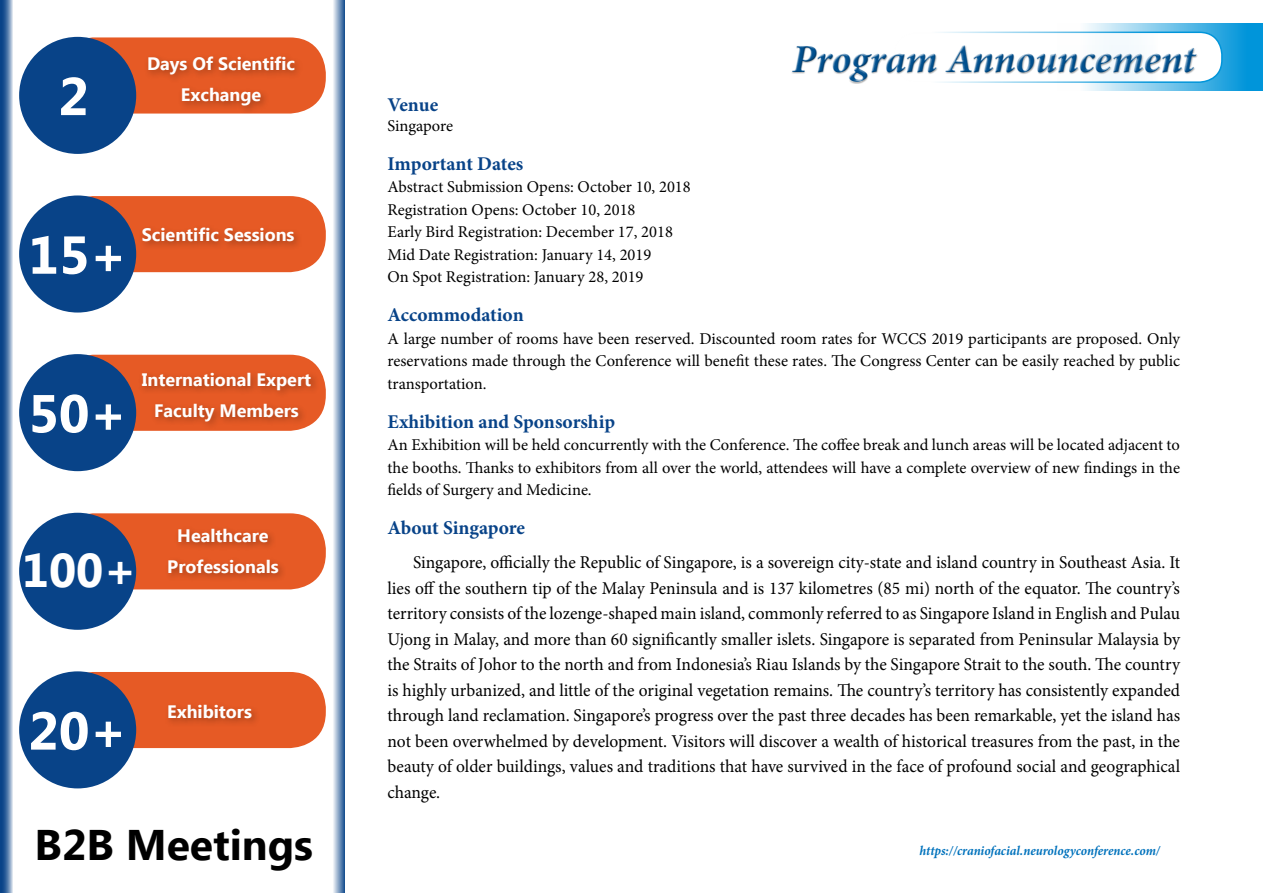
<style>
.page{position:relative;width:1263px;height:893px;background:#fff}
.page>*{position:absolute;margin:0;border:0;box-sizing:border-box;transform-origin:0 0}
.t1{font:700 53.25px "Ebrima";color:#fff}
.t2{font:700 47.25px "Ebrima";color:#fff}
.t3{font:700 42.75px "Ebrima";color:#000}
.t4{font:italic 700 40.05px "Minion Pro";letter-spacing:-.005em;color:#00508f}
.t5{font:700 19.5px "Minion Pro";letter-spacing:-.005em;color:#084388}
.t6{font:18px/25.5px "Minion Pro";color:#000;text-align:justify}
.t7{font:700 18px/30.9px "Ebrima";color:#fff;text-align:center}
.t8{font:16.5px/22.5px "Minion Pro";color:#000;text-align:justify}
.t9{font:italic 700 13.5px "Minion Pro";letter-spacing:-.005em;color:#0072bc;scale:.95 1}
</style>
<div class="page">
<svg style="left:333px;top:0;width:12px;height:893px;background:#8da8c8"></svg>
<div style="left:58px;top:37px;width:268px;height:77px;background:#e65a25;border-radius:36px"></div>
<div style="left:19px;top:37px;width:117px;height:117px;background:#084388;border-radius:50%"></div>
<div style="left:144px;top:53px;width:160px;height:62px;background:#000;opacity:.3"></div>
<div style="left:58px;top:196px;width:268px;height:76px;background:#e65a25;border-radius:36px"></div>
<div style="left:19px;top:195px;width:117px;height:118px;background:#084388;border-radius:50%"></div>
<div style="left:139px;top:224px;width:164px;height:27px;background:#000;opacity:.3"></div>
<div style="left:58px;top:355px;width:268px;height:76px;background:#e65a25;border-radius:36px"></div>
<div style="left:19px;top:354px;width:117px;height:117px;background:#084388;border-radius:50%"></div>
<div style="left:138px;top:369px;width:183px;height:61px;background:#000;opacity:.3"></div>
<div style="left:58px;top:513px;width:268px;height:76px;background:#e65a25;border-radius:36px"></div>
<div style="left:19px;top:513px;width:117px;height:117px;background:#084388;border-radius:50%"></div>
<div style="left:164px;top:525px;width:123px;height:57px;background:#000;opacity:.3"></div>
<div style="left:58px;top:672px;width:268px;height:76px;background:#e65a25;border-radius:36px"></div>
<div style="left:19px;top:671px;width:117px;height:117px;background:#084388;border-radius:50%"></div>
<div style="left:164px;top:701px;width:97px;height:27px;background:#000;opacity:.3"></div>
<svg style="left:0;top:0;width:13px;height:893px;background:#517aab"></svg>
<svg style="left:1057px;top:23px;width:206px;height:68px;background:#50b6e5"></svg>
<div style="left:894px;top:32px;width:328px;height:50px;background:#fff;border-radius:22px"></div>
<div style="left:893px;top:32px;width:329px;height:51px;border:2px solid #0095da;border-radius:22px"></div>
<div style="left:791px;top:44px;width:407px;height:37px;background:#fff"></div>
<div style="left:791px;top:45px;width:408px;height:39px;background:#000;opacity:.35"></div>
<h1 class="t1" style="left:58px;top:57px;width:32px">2</h1>
<p class="t7" style="left:147px;top:49px;width:150px">Days Of Scientific<br>Exchange</p>
<h1 class="t1" style="left:28px;top:215px;width:100px">15+</h1>
<p class="t7" style="left:142px;top:220px;width:154px">Scientific Sessions</p>
<h1 class="t1" style="left:28px;top:374px;width:100px">50+</h1>
<p class="t7" style="left:142px;top:365px;width:171px">International Expert<br>Faculty Members</p>
<h2 class="t2" style="left:22px;top:535px;width:116px">100+</h2>
<p class="t7" style="left:167px;top:521px;width:113px">Healthcare<br>Professionals</p>
<h1 class="t1" style="left:28px;top:691px;width:100px">20+</h1>
<p class="t7" style="left:167px;top:697px;width:86px">Exhibitors</p>
<h3 class="t3" style="left:35px;top:813px;width:280px">B2B Meetings</h3>
<h3 class="t4" style="left:792px;top:30px;width:404px">Program Announcement</h3>
<p class="t5" style="left:387px;top:91px;width:52px">Venue</p>
<p class="t8" style="left:387px;top:114px;width:67px">Singapore</p>
<p class="t5" style="left:387px;top:150px;width:137px">Important Dates</p>
<p class="t8" style="left:387px;top:176px;width:305px;text-align:left">Abstract Submission Opens: October 10, 2018<br>Registration Opens: October 10, 2018<br>Early Bird Registration: December 17, 2018<br>Mid Date Registration: January 14, 2019<br>On Spot Registration: January 28, 2019</p>
<p class="t5" style="left:387px;top:301px;width:138px">Accommodation</p>
<p class="t8" style="left:387px;top:327px;width:794px">A large number of rooms have been reserved. Discounted room rates for WCCS 2019 participants are proposed. Only reservations made through the Conference will benefit these rates. The Congress Center can be easily reached by public transportation.</p>
<p class="t5" style="left:387px;top:408px;width:229px">Exhibition and Sponsorship</p>
<p class="t8" style="left:387px;top:434px;width:794px">An Exhibition will be held concurrently with the Conference. The coffee break and lunch areas will be located adjacent to the booths. Thanks to exhibitors from all over the world, attendees will have a complete overview of new findings in the fields of Surgery and Medicine.</p>
<p class="t5" style="left:387px;top:514px;width:139px">About Singapore</p>
<p class="t6" style="left:387px;top:550px;width:794px;text-indent:26px">Singapore, officially the Republic of Singapore, is a sovereign city-state and island country in Southeast Asia. It lies off the southern tip of the Malay Peninsula and is 137 kilometres (85 mi) north of the equator. The country’s territory consists of the lozenge-shaped main island, commonly referred to as Singapore Island in English and Pulau Ujong in Malay, and more than 60 significantly smaller islets. Singapore is separated from Peninsular Malaysia by the Straits of Johor to the north and from Indonesia’s Riau Islands by the Singapore Strait to the south. The country is highly urbanized, and little of the original vegetation remains. The country’s territory has consistently expanded through land reclamation. Singapore’s progress over the past three decades has been remarkable, yet the island has not been overwhelmed by development. Visitors will discover a wealth of historical treasures from the past, in the beauty of older buildings, values and traditions that have survived in the face of profound social and geographical change.</p>
<p class="t9" style="left:919px;top:841px;width:255px">https://craniofacial.neurologyconference.com/</p>
</div>
